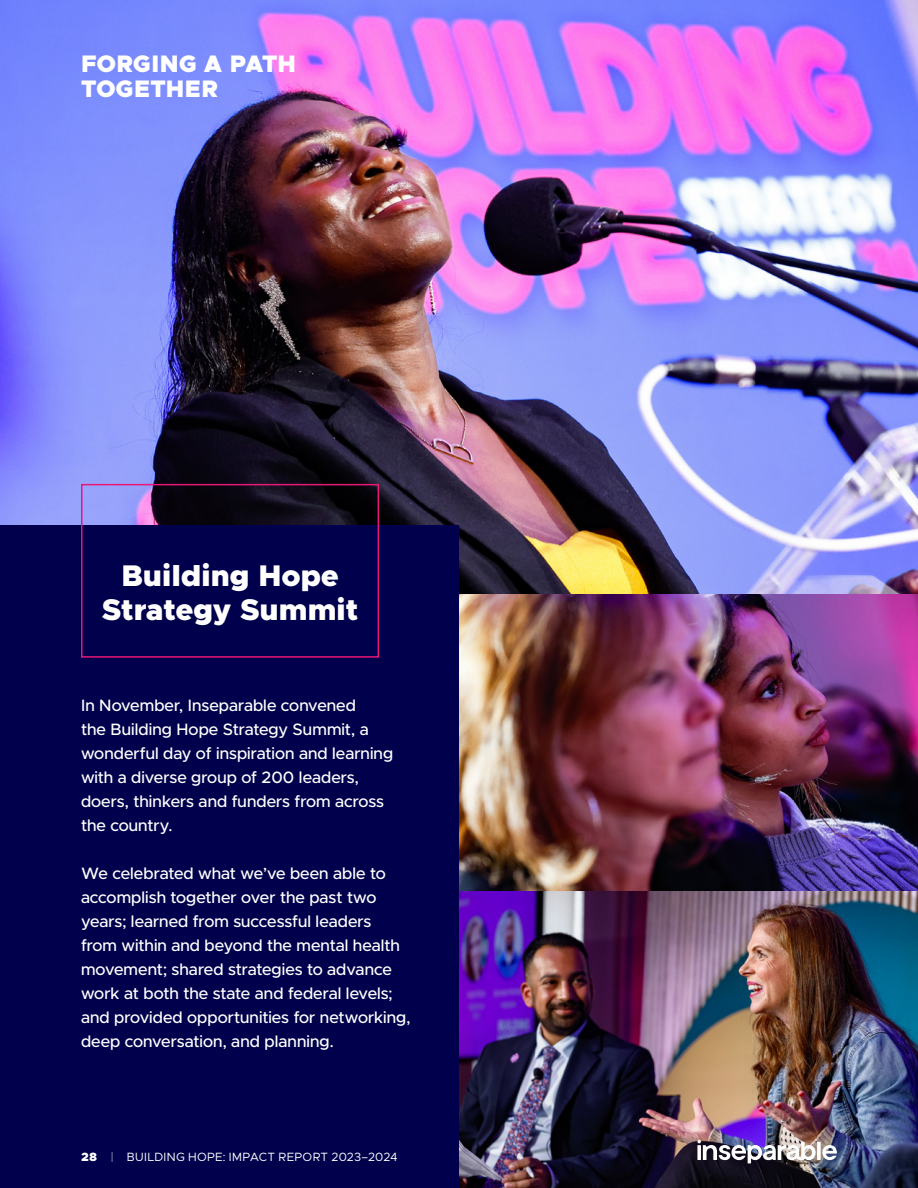
<style>
.page{position:relative;width:918px;height:1188px;background:#fff}
.page>*{position:absolute;margin:0;border:0;box-sizing:border-box;transform-origin:0 0}
.H2_-_Headline___Qt_-_Reversed{font:900 30px/34.5px "Metropolis";letter-spacing:.005em;color:#fff;text-align:center}
.t1{font:900 24px/25.5px "Metropolis";letter-spacing:.015em;color:#fff}
.P1_-_Reversed{font:500 16.5px/24px "Metropolis";letter-spacing:.005em;color:#fff}
.t2{font:12px "Metropolis";letter-spacing:.02em;color:#fff}
.s1{font-weight:900}
.s2{font-weight:100}
</style>
<div class="page">
<img style="left:459px;top:891px;width:459px;height:297px">
<img style="left:459px;top:594px;width:459px;height:297px">
<img style="left:0;top:0;width:918px;height:594px">
<div style="left:0;top:526px;width:459px;height:662px;background:#00004c"></div>
<div style="left:81px;top:484px;width:298px;height:174px;border:2px solid #e91776"></div>
<img style="left:697px;top:1140px;width:140px;height:23px">
<h1 class="t1" style="left:81px;top:51px;width:216px">FORGING A PATH<br>TOGETHER</h1>
<p class="H2_-_Headline___Qt_-_Reversed" style="left:102px;top:558px;width:258px">Building Hope<br>Strategy Summit</p>
<p class="P1_-_Reversed" style="left:81px;top:693px;width:314px">In November, Inseparable convened<br>the Building Hope Strategy Summit, a wonderful day of inspiration and learning with a diverse group of 200 leaders, doers, thinkers and funders from across the country.</p>
<p class="P1_-_Reversed" style="left:81px;top:861px;width:331px">We celebrated what we’ve been able to accomplish together over the past two years; learned from successful leaders from within and beyond the mental health movement; shared strategies to advance work at both the state and federal levels; and provided opportunities for networking, deep conversation, and planning.</p>
<p class="t2" style="left:81px;top:1149px;width:318px"><span class="s1">28</span> <span class="s2">|</span> BUILDING HOPE: IMPACT REPORT 2023–2024</p>
</div>
